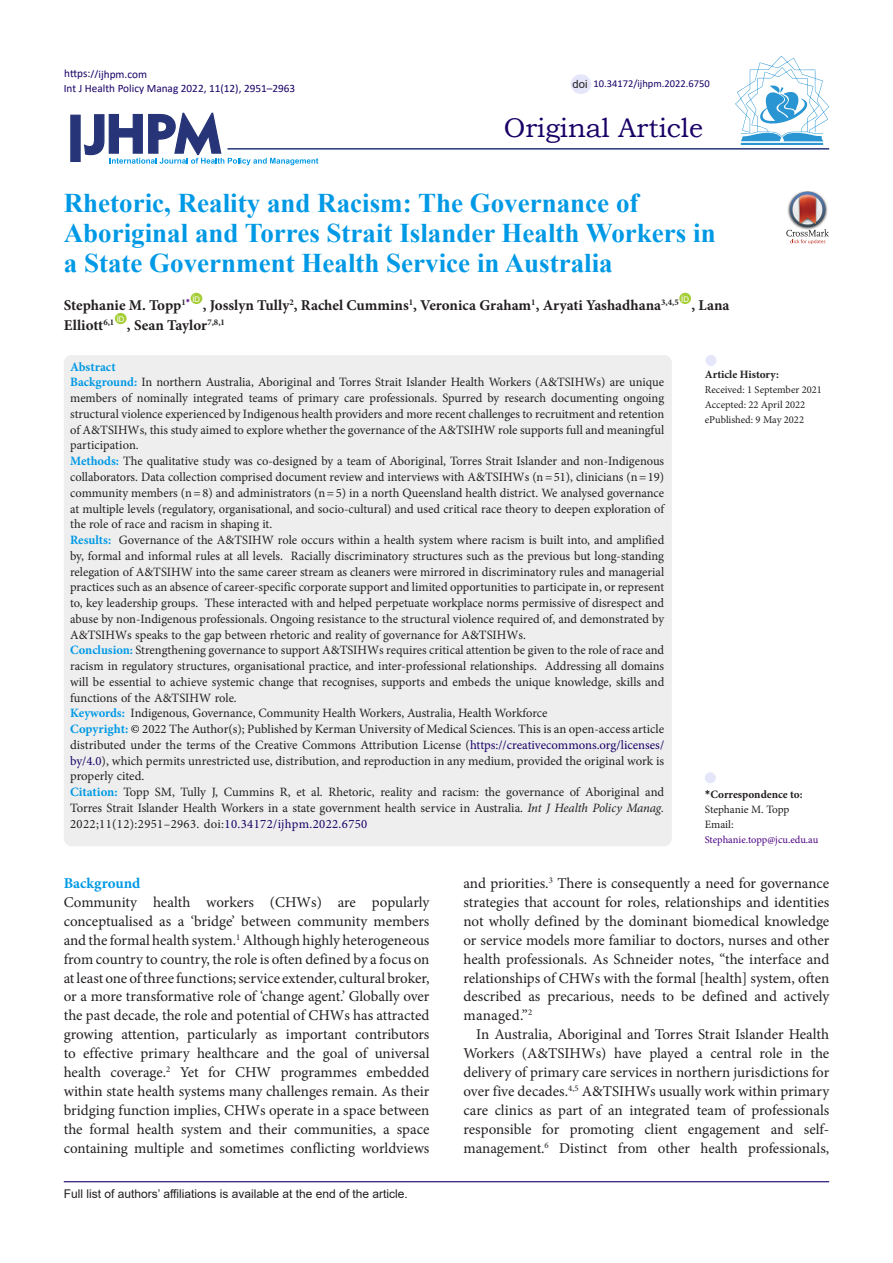
<style>
.page{position:relative;width:893px;height:1263px;background:#fff}
.page>*{position:absolute;margin:0;border:0;box-sizing:border-box;transform-origin:0 0}
.Default{font:700 27px/30px "Times New Roman";color:#0099e5}
.t1{font:27px "Bookman Old Style";color:#190066}
.t2{font:15px/18.9px "Minion Pro";color:#231f20;text-align:justify}
.Default-2{font:700 15px "Minion Pro";color:#231f20}
.heading_1{font:700 15px "Minion Pro";color:#0099e5}
.Default-3{font:12.75px/15.8px "Minion Pro";color:#231f20;text-align:justify}
.Default-4{font:700 12.75px "Minion Pro";color:#0099e5}
.t3{font:12px "Arial";color:#231f20}
.t4{font:11.25px "Calibri";color:#190066}
.t5{font:700 11.25px "Minion Pro";color:#231f20}
.t6{font:11.25px "Minion Pro";letter-spacing:-.005em;color:#231f20}
.t7{font:11.25px "Arial";color:#231f20}
.t8{font:10.5px "Minion Pro";color:#231f20}
.t9{font:10.5px "Minion Pro";letter-spacing:-.005em;color:#4b0082}
.t10{font:10.5px "Calibri";color:#190066}
.t11{font:7.8px "Arial";color:#fff}
.s1{font-weight:700;color:#0099e5}
.s2{color:#000}
.s3{color:#190066}
.s4{font-style:italic}
.s5{font-family:"Calibri"}
</style>
<div class="page">
<svg style="left:84px;top:112px;width:234px;height:53px"></svg>
<div style="left:70px;top:115px;width:11px;height:47px;background:#273578;border:1px solid #273578"></div>
<div style="left:191px;top:293px;width:11px;height:11px;background:#a6ce39;border-radius:50%"></div>
<div style="left:679px;top:293px;width:12px;height:11px;background:#a6ce39;border-radius:50%"></div>
<div style="left:115px;top:313px;width:12px;height:11px;background:#a6ce39;border-radius:50%"></div>
<hr style="left:227px;top:148px;width:602px;height:2px;background:#273578">
<div style="left:64px;top:355px;width:608px;height:491px;background:#eee;border-radius:8px"></div>
<div style="left:705px;top:772px;width:11px;height:11px;background:#e6e6fa;border-radius:50%"></div>
<div style="left:705px;top:355px;width:11px;height:11px;background:#e6e6fa;border-radius:50%"></div>
<hr style="left:64px;top:1181px;width:765px;height:1px;background:#190066">
<hr style="left:741px;top:143px;width:82px;height:2px;background:#2995d2">
<svg style="left:735px;top:56px;width:94px;height:85px"></svg>
<div style="left:571px;top:74px;width:20px;height:20px;background:#e6e6fa;border-radius:50%"></div>
<img style="left:801px;top:191px;width:13px;height:1px">
<svg style="left:786px;top:192px;width:43px;height:52px"></svg>
<p class="t4" style="left:64px;top:66px;width:84px">https://ijhpm.com</p>
<p class="t4" style="left:64px;top:81px;width:233px">Int J Health Policy Manag 2022, 11(12), 2951–2963</p>
<p class="t7" style="left:573px;top:76px;width:17px">doi</p>
<p class="t10" style="left:593px;top:76px;width:118px">10.34172/ijhpm.2022.6750</p>
<p class="t1" style="left:504px;top:110px;width:201px">Original Article</p>
<p class="Default" style="left:64px;top:188px;width:653px">Rhetoric, Reality and Racism: The Governance of<br>Aboriginal and Torres Strait Islander Health Workers in a State Government Health Service in Australia</p>
<p class="Default-2" style="left:64px;top:294px;width:128px">Stephanie M. Topp<sup>1</sup><sup>*</sup></p>
<p class="t11" style="left:192px;top:293px;width:9px">ID</p>
<p class="t11" style="left:681px;top:293px;width:9px">ID</p>
<p class="Default-2" style="left:203px;top:294px;width:478px">, Josslyn Tully<sup>2</sup>, Rachel Cummins<sup>1</sup>, Veronica Graham<sup>1</sup>, Aryati Yashadhana<sup>3,4,5</sup></p>
<p class="Default-2" style="left:691px;top:294px;width:40px">, Lana</p>
<p class="t11" style="left:117px;top:313px;width:9px">ID</p>
<p class="Default-2" style="left:64px;top:314px;width:52px">Elliott<sup>6,1</sup></p>
<p class="Default-2" style="left:127px;top:314px;width:99px">, Sean Taylor<sup>7,8,1</sup></p>
<p class="Default-4" style="left:70px;top:358px;width:47px">Abstract</p>
<p class="Default-3" style="left:70px;top:375px;width:596px"><span class="s1">Background:</span> In northern Australia, Aboriginal and Torres Strait Islander Health Workers (A&amp;TSIHWs) are unique members of nominally integrated teams of primary care professionals. Spurred by research documenting ongoing structural violence experienced by Indigenous health providers and more recent challenges to recruitment and retention of A&amp;TSIHWs, this study aimed to explore whether the governance of the A&amp;TSIHW role supports full and meaningful participation.</p>
<p class="Default-3" style="left:70px;top:453px;width:596px"><span class="s1">Methods:</span> The qualitative study was co-designed by a team of Aboriginal, Torres Strait Islander and non-Indigenous collaborators. Data collection comprised document review and interviews with A&amp;TSIHWs (n=51), clinicians (n=19) community members (n=8) and administrators (n=5) in a north Queensland health district. We analysed governance at multiple levels (regulatory, organisational, and socio-cultural) and used critical race theory to deepen exploration of the role of race and racism in shaping it.</p>
<p class="Default-3" style="left:70px;top:532px;width:596px"><span class="s1">Results:</span> Governance of the A&amp;TSIHW role occurs within a health system where racism is built into, and amplified by, formal and informal rules at all levels. Racially discriminatory structures such as the previous but long-standing relegation of A&amp;TSIHW into the same career stream as cleaners were mirrored in discriminatory rules and managerial practices such as an absence of career-specific corporate support and limited opportunities to participate in, or represent to, key leadership groups. These interacted with and helped perpetuate workplace norms permissive of disrespect and abuse by non-Indigenous professionals. Ongoing resistance to the structural violence required of, and demonstrated by A&amp;TSIHWs speaks to the gap between rhetoric and reality of governance for A&amp;TSIHWs.</p>
<p class="Default-3" style="left:70px;top:642px;width:596px"><span class="s1">Conclusion:</span> Strengthening governance to support A&amp;TSIHWs requires critical attention be given to the role of race and racism in regulatory structures, organisational practice, and inter-professional relationships. Addressing all domains will be essential to achieve systemic change that recognises, supports and embeds the unique knowledge, skills and functions of the A&amp;TSIHW role.</p>
<p class="Default-3" style="left:70px;top:705px;width:479px"><span class="s1">Keywords:</span> Indigenous, Governance, Community Health Workers, Australia, Health Workforce</p>
<p class="Default-3" style="left:70px;top:721px;width:596px"><span class="s1">Copyright:</span> <span class="s2">©</span> 2022 The Author(s); Published by Kerman University of Medical Sciences. This is an open-access article distributed under the terms of the Creative Commons Attribution License (<span class="s3">https://creativecommons.org/licenses/ by/4.0</span>), which permits unrestricted use, distribution, and reproduction in any medium, provided the original work is properly cited.</p>
<p class="Default-3" style="left:70px;top:784px;width:595px"><span class="s1">Citation:</span> Topp SM, Tully J, Cummins R, et al. Rhetoric, reality and racism: the governance of Aboriginal and Torres Strait Islander Health Workers in a state government health service in Australia. <span class="s4">Int J Health Policy Manag.<br></span>2022;11(12):2951–2963. doi:<span class="s3">10.34172/ijhpm.2022.6750</span></p>
<p class="t5" style="left:705px;top:787px;width:99px"><span class="s5">*</span>Correspondence to:</p>
<p class="t5" style="left:705px;top:366px;width:76px">Article History:</p>
<p class="t8" style="left:705px;top:382px;width:119px">Received: 1 September 2021</p>
<p class="t8" style="left:705px;top:397px;width:102px">Accepted: 22 April 2022</p>
<p class="t8" style="left:705px;top:412px;width:101px">ePublished: 9 May 2022</p>
<p class="t6" style="left:705px;top:802px;width:86px">Stephanie M. Topp</p>
<p class="t6" style="left:705px;top:817px;width:30px">Email:</p>
<p class="t9" style="left:705px;top:833px;width:115px">Stephanie.topp@jcu.edu.au</p>
<p class="heading_1" style="left:64px;top:873px;width:78px">Background</p>
<p class="t2" style="left:64px;top:893px;width:367px">Community health workers (CHWs) are popularly conceptualised as a ‘bridge’ between community members and the formal health system.<sup>1</sup> Although highly heterogeneous from country to country, the role is often defined by a focus on at least one of three functions; service extender, cultural broker, or a more transformative role of ‘change agent.’ Globally over the past decade, the role and potential of CHWs has attracted growing attention, particularly as important contributors to effective primary healthcare and the goal of universal health coverage.<sup>2</sup> Yet for CHW programmes embedded within state health systems many challenges remain. As their bridging function implies, CHWs operate in a space between the formal health system and their communities, a space containing multiple and sometimes conflicting worldviews</p>
<p class="t3" style="left:64px;top:1185px;width:346px">Full list of authors’ affiliations is available at the end of the article.</p>
<p class="t2" style="left:463px;top:874px;width:367px">and priorities.<sup>3</sup> There is consequently a need for governance strategies that account for roles, relationships and identities not wholly defined by the dominant biomedical knowledge or service models more familiar to doctors, nurses and other health professionals. As Schneider notes, “the interface and relationships of CHWs with the formal [health] system, often described as precarious, needs to be defined and actively managed.”<sup>2</sup></p>
<p class="t2" style="left:463px;top:1025px;width:367px;text-indent:13px">In Australia, Aboriginal and Torres Strait Islander Health Workers (A&amp;TSIHWs) have played a central role in the delivery of primary care services in northern jurisdictions for over five decades.<sup>4,5</sup> A&amp;TSIHWs usually work within primary care clinics as part of an integrated team of professionals responsible for promoting client engagement and self&shy;management.<sup>6</sup> Distinct from other health professionals,</p>
</div>
